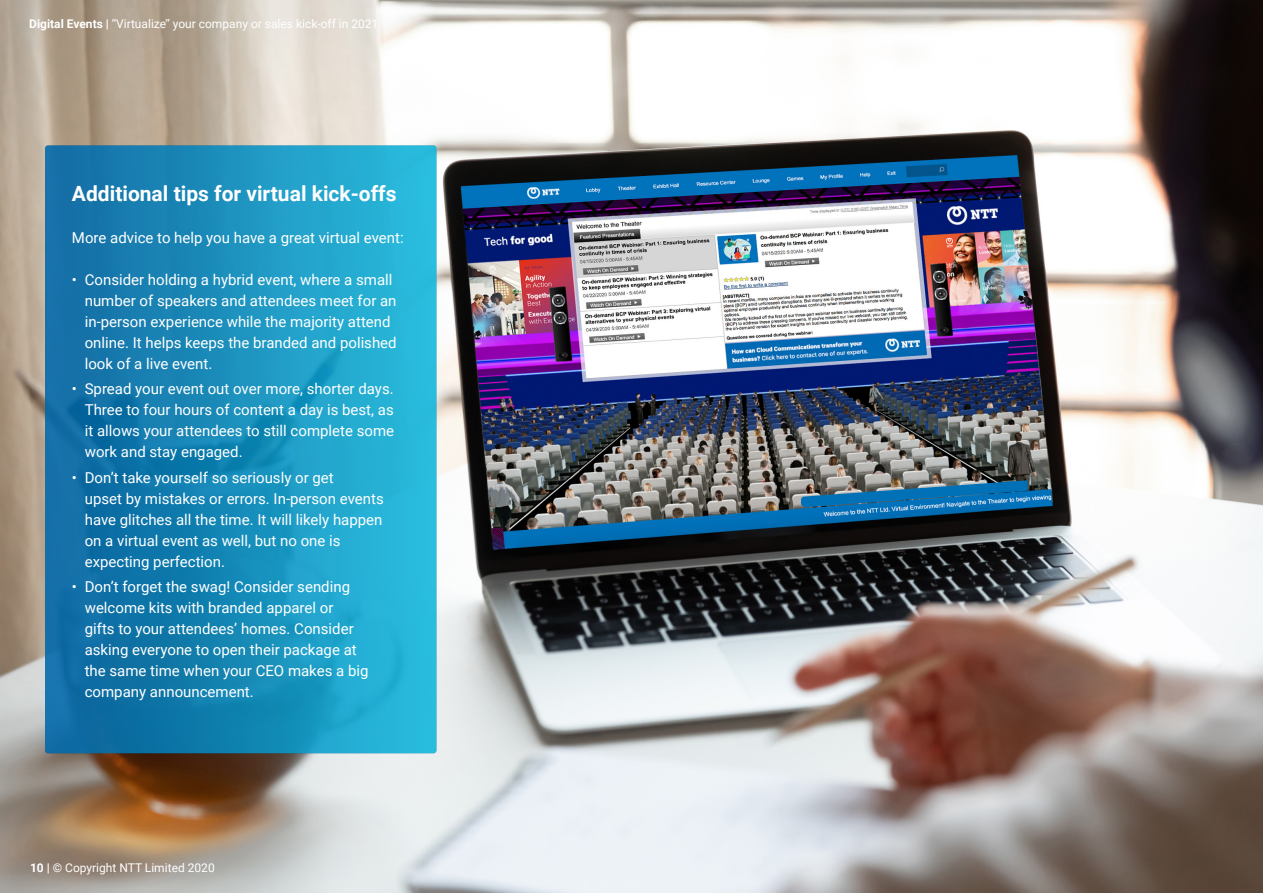
<style>
.page{position:relative;width:1263px;height:893px;background:#fff}
.page>*{position:absolute;margin:0;border:0;box-sizing:border-box;transform-origin:0 0}
.t1{font:700 21px "Roboto";color:#fff}
.t2{font:15px/21px "Roboto";color:#fff}
.t3{font:12px "Roboto";color:#fff}
.s1{font-weight:700}
</style>
<div class="page">
<img style="left:0;top:0;width:1263px;height:893px">
<svg style="left:45px;top:145px;width:391px;height:608px;background:#1a90bd"></svg>
<img style="left:801px;top:480px;width:227px;height:27px">
<p class="t3" style="left:29px;top:15px;width:351px"><span class="s1">Digital Events |</span> ‘‘Virtualize’’ your company or sales kick-off in 2021</p>
<p class="t1" style="left:72px;top:179px;width:326px">Additional tips for virtual kick-offs</p>
<p class="t2" style="left:72px;top:227px;width:333px">More advice to help you have a great virtual event:</p>
<p class="t2" style="left:85px;top:269px;width:313px;text-indent:-13px">• Consider holding a hybrid event, where a small number of speakers and attendees meet for an in-person experience while the majority attend online. It helps keeps the branded and polished look of a live event.</p>
<p class="t2" style="left:85px;top:378px;width:311px;text-align:justify;text-indent:-13px">• Spread your event out over more, shorter days.<br>Three to four hours of content a day is best, as it allows your attendees to still complete some work and stay engaged.</p>
<p class="t2" style="left:85px;top:466px;width:300px;text-indent:-13px">• Don’t take yourself so seriously or get<br>upset by mistakes or errors. In-person events have glitches all the time. It will likely happen on a virtual event as well, but no one is expecting perfection.</p>
<p class="t2" style="left:85px;top:575px;width:285px;text-indent:-13px">• Don’t forget the swag! Consider sending welcome kits with branded apparel or<br>gifts to your attendees’ homes. Consider asking everyone to open their package at the same time when your CEO makes a big company announcement.</p>
<p class="t3" style="left:30px;top:859px;width:186px"><span class="s1">10 |</span> © Copyright NTT Limited 2020</p>
</div>
